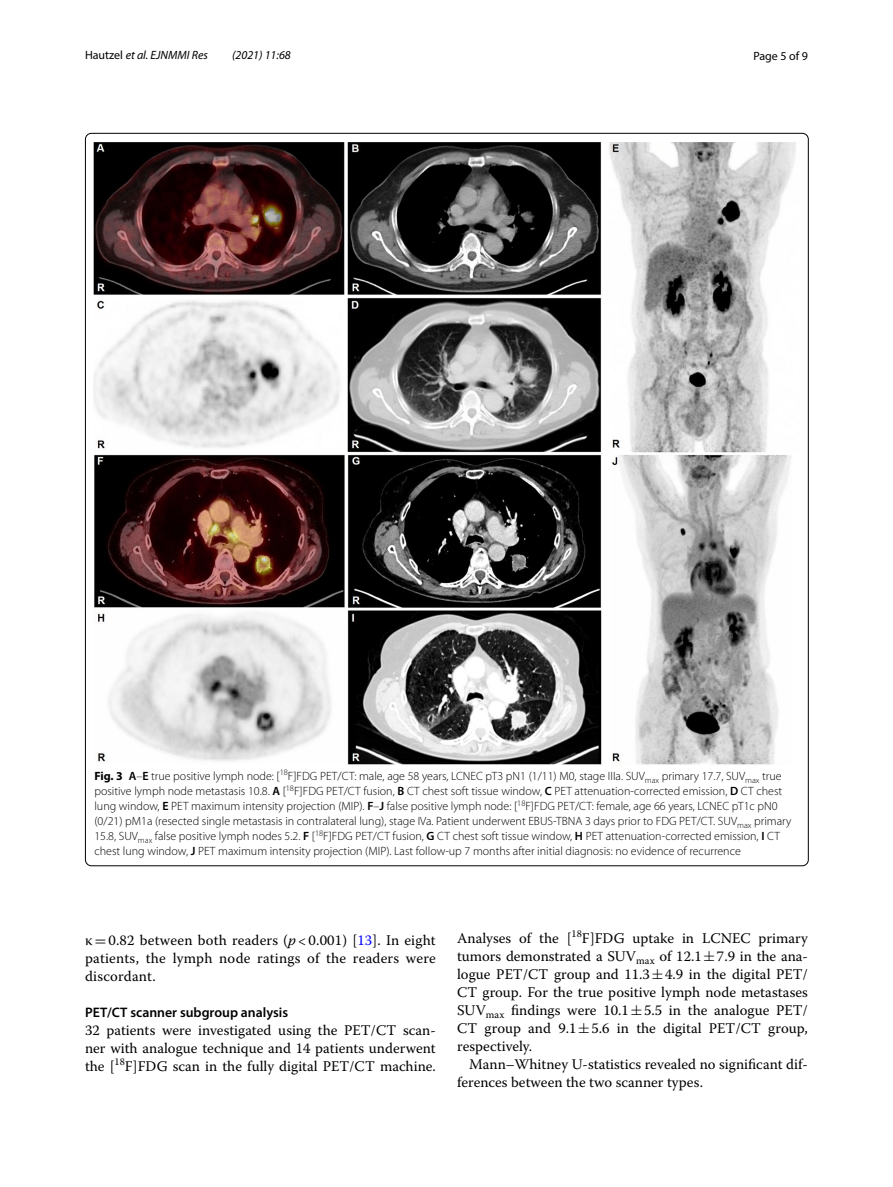
<style>
.page{position:relative;width:893px;height:1187px;background:#fff}
.page>*{position:absolute;margin:0;border:0;box-sizing:border-box;transform-origin:0 0}
.t1{font:14.7px/18px "Warnock Pro";color:#000;text-align:justify}
.t2{font:600 13.8px "Myriad Pro";color:#000}
.t3{font:300 12px/15px "Myriad Pro";color:#000}
.t4{font:italic 12px "Myriad Pro";color:#000}
.t5{font:12px "Myriad Pro";color:#000}
.s1{font-style:normal}
.s2{font-weight:700}
.s3{font-weight:600}
.s4{font-family:"MTSY"}
.s5{font-style:italic}
.s6{color:#00f}
</style>
<div class="page">
<img style="left:94px;top:142px;width:702px;height:623px">
<p class="t4" style="left:85px;top:48px;width:125px"><span class="s1">Hautzel</span> et al. EJNMMI Res</p>
<p class="t4" style="left:232px;top:48px;width:60px">(2021) 11:68</p>
<p class="t5" style="left:753px;top:48px;width:56px">Page 5 of 9</p>
<p class="t3" style="left:94px;top:769px;width:698px"><span class="s2">Fig. 3</span> <span class="s3">A</span>–<span class="s3">E</span> true positive lymph node: [<sup>18</sup>F]FDG PET/CT: male, age 58 years, LCNEC pT3 pN1 (1/11) M0, stage IIIa. SUV<sub>max</sub> primary 17.7, SUV<sub>max</sub> true positive lymph node metastasis 10.8. <span class="s3">A</span> [<sup>18</sup>F]FDG PET/CT fusion, <span class="s3">B</span> CT chest soft tissue window, <span class="s3">C</span> PET attenuation-corrected emission, <span class="s3">D</span> CT chest lung window, <span class="s3">E</span> PET maximum intensity projection (MIP). <span class="s3">F</span>–<span class="s3">J</span> false positive lymph node: [<sup>18</sup>F]FDG PET/CT: female, age 66 years, LCNEC pT1c pN0 (0/21) pM1a (resected single metastasis in contralateral lung), stage IVa. Patient underwent EBUS-TBNA 3 days prior to FDG PET/CT. SUV<sub>max</sub> primary 15.8, SUV<sub>max</sub> false positive lymph nodes 5.2. <span class="s3">F</span> [<sup>18</sup>F]FDG PET/CT fusion, <span class="s3">G</span> CT chest soft tissue window, <span class="s3">H</span> PET attenuation-corrected emission, <span class="s3">I</span> CT chest lung window, <span class="s3">J</span> PET maximum intensity projection (MIP). Last follow-up 7 months after initial diagnosis: no evidence of recurrence</p>
<p class="t1" style="left:85px;top:930px;width:352px">κ<span class="s4">=</span>0.82 between both readers (<span class="s5">p</span> &lt; 0.001) [<span class="s6">13</span>]. In eight patients, the lymph node ratings of the readers were discordant.</p>
<p class="t2" style="left:85px;top:1003px;width:205px">PET/CT scanner subgroup analysis</p>
<p class="t1" style="left:85px;top:1020px;width:352px">32 patients were investigated using the PET/CT scan&shy;ner with analogue technique and 14 patients underwent the [<sup>18</sup>F]FDG scan in the fully digital PET/CT machine.</p>
<p class="t1" style="left:457px;top:928px;width:352px">Analyses of the [<sup>18</sup>F]FDG uptake in LCNEC primary tumors demonstrated a SUV<sub>max</sub> of 12.1<span class="s4">±</span>7.9 in the ana&shy;logue PET/CT group and 11.3<span class="s4">±</span>4.9 in the digital PET/ CT group. For the true positive lymph node metastases SUV<sub>max</sub> findings were 10.1<span class="s4">±</span>5.5 in the analogue PET/ CT group and 9.1<span class="s4">±</span>5.6 in the digital PET/CT group, respectively.</p>
<p class="t1" style="left:457px;top:1054px;width:352px;text-indent:12px">Mann–Whitney U-statistics revealed no significant dif&shy;ferences between the two scanner types.</p>
</div>
